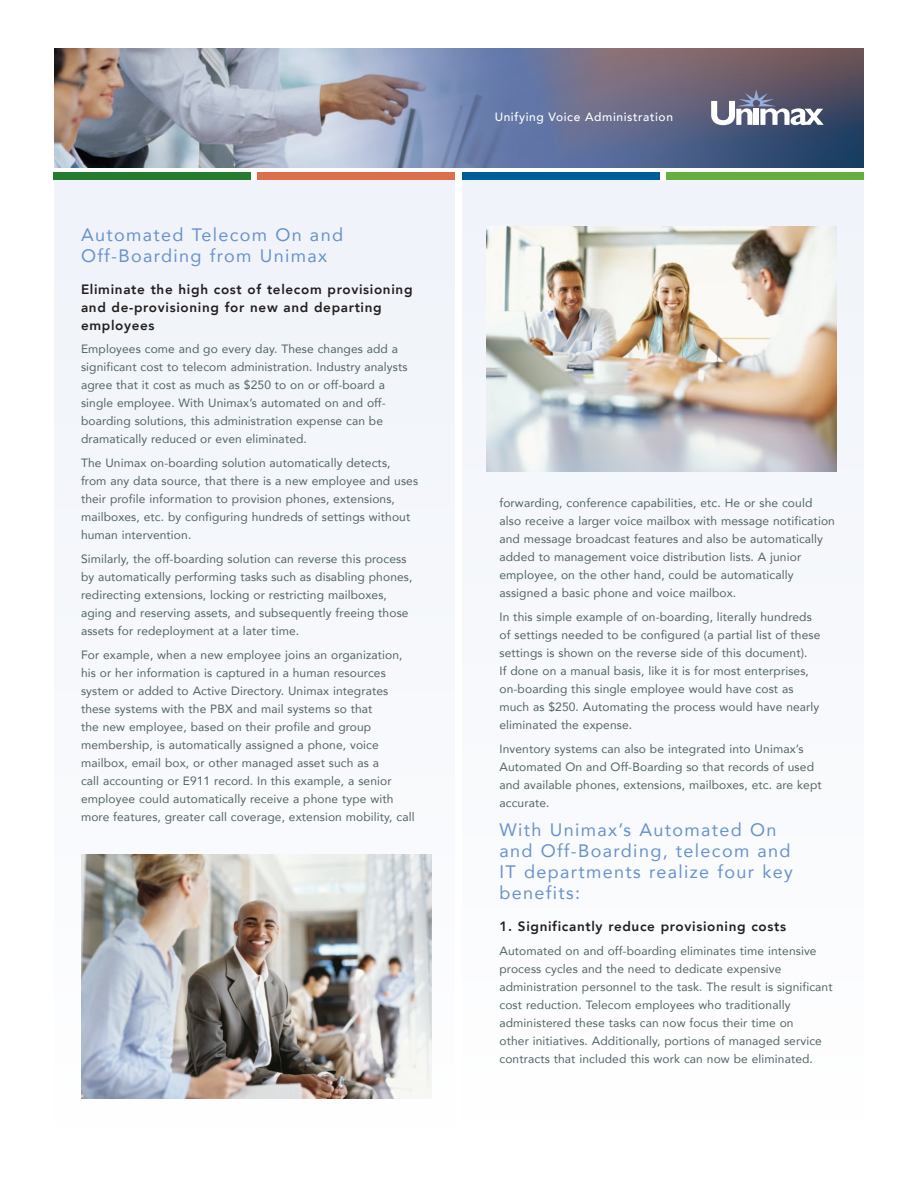
<style>
.page{position:relative;width:918px;height:1188px;background:#fff}
.page>*{position:absolute;margin:0;border:0;box-sizing:border-box;transform-origin:0 0}
.Sub_main{font:18px/21px "Avenir";letter-spacing:.075em;color:#6892cc}
.Small_sub{font:800 13.5px/18px "Avenir";letter-spacing:.05em;color:#231f20}
.copy1{font:12px/18px "Avenir";letter-spacing:.01em;color:#526365}
.QUOTEBOX{font:500 12px "Avenir";letter-spacing:.05em;color:#fff}
</style>
<div class="page">
<div style="left:53px;top:172px;width:198px;height:8px;background:#257c2e"></div>
<div style="left:258px;top:172px;width:197px;height:8px;background:#dc6e4c"></div>
<div style="left:462px;top:172px;width:198px;height:8px;background:#005d9c"></div>
<div style="left:667px;top:172px;width:197px;height:8px;background:#66ae3d"></div>
<div style="left:462px;top:181px;width:402px;height:967px;background:#f8fafc"></div>
<div style="left:54px;top:181px;width:401px;height:967px;background:#f5f7fb"></div>
<img style="left:54px;top:48px;width:810px;height:120px">
<svg style="left:711px;top:90px;width:113px;height:36px"></svg>
<img style="left:81px;top:854px;width:351px;height:245px">
<img style="left:486px;top:227px;width:351px;height:244px">
<p class="Sub_main" style="left:81px;top:223px;width:264px">Automated Telecom On and<br>Off-Boarding from Unimax</p>
<p class="Small_sub" style="left:81px;top:280px;width:333px">Eliminate the high cost of telecom provisioning and de-provisioning for new and departing employees</p>
<p class="copy1" style="left:81px;top:340px;width:328px">Employees come and go every day. These changes add a significant cost to telecom administration. Industry analysts agree that it cost as much as $250 to on or off-board a single employee. With Unimax’s automated on and off&shy;boarding solutions, this administration expense can be dramatically reduced or even eliminated.</p>
<p class="copy1" style="left:81px;top:453px;width:339px">The Unimax on-boarding solution automatically detects, from any data source, that there is a new employee and uses their profile information to provision phones, extensions, mailboxes, etc. by configuring hundreds of settings without human intervention.</p>
<p class="copy1" style="left:81px;top:549px;width:333px">Similarly, the off-boarding solution can reverse this process by automatically performing tasks such as disabling phones, redirecting extensions, locking or restricting mailboxes, aging and reserving assets, and subsequently freeing those assets for redeployment at a later time.</p>
<p class="copy1" style="left:81px;top:645px;width:335px">For example, when a new employee joins an organization, his or her information is captured in a human resources system or added to Active Directory. Unimax integrates these systems with the PBX and mail systems so that<br>the new employee, based on their profile and group membership, is automatically assigned a phone, voice mailbox, email box, or other managed asset such as a<br>call accounting or E911 record. In this example, a senior employee could automatically receive a phone type with more features, greater call coverage, extension mobility, call</p>
<p class="QUOTEBOX" style="left:495px;top:107px;width:180px">Unifying Voice Administration</p>
<p class="copy1" style="left:500px;top:493px;width:337px">forwarding, conference capabilities, etc. He or she could also receive a larger voice mailbox with message notification and message broadcast features and also be automatically added to management voice distribution lists. A junior employee, on the other hand, could be automatically assigned a basic phone and voice mailbox.</p>
<p class="copy1" style="left:500px;top:607px;width:322px">In this simple example of on-boarding, literally hundreds of settings needed to be configured (a partial list of these settings is shown on the reverse side of this document).<br>If done on a manual basis, like it is for most enterprises, on-boarding this single employee would have cost as much as $250. Automating the process would have nearly eliminated the expense.</p>
<p class="copy1" style="left:500px;top:739px;width:324px">Inventory systems can also be integrated into Unimax’s Automated On and Off-Boarding so that records of used and available phones, extensions, mailboxes, etc. are kept accurate.</p>
<p class="Sub_main" style="left:500px;top:819px;width:295px">With Unimax’s Automated On and Off-Boarding, telecom and<br>IT departments realize four key benefits:</p>
<p class="Small_sub" style="left:500px;top:918px;width:288px">1. Significantly reduce provisioning costs</p>
<p class="copy1" style="left:500px;top:941px;width:335px">Automated on and off-boarding eliminates time intensive process cycles and the need to dedicate expensive administration personnel to the task. The result is significant cost reduction. Telecom employees who traditionally administered these tasks can now focus their time on<br>other initiatives. Additionally, portions of managed service contracts that included this work can now be eliminated.</p>
</div>
